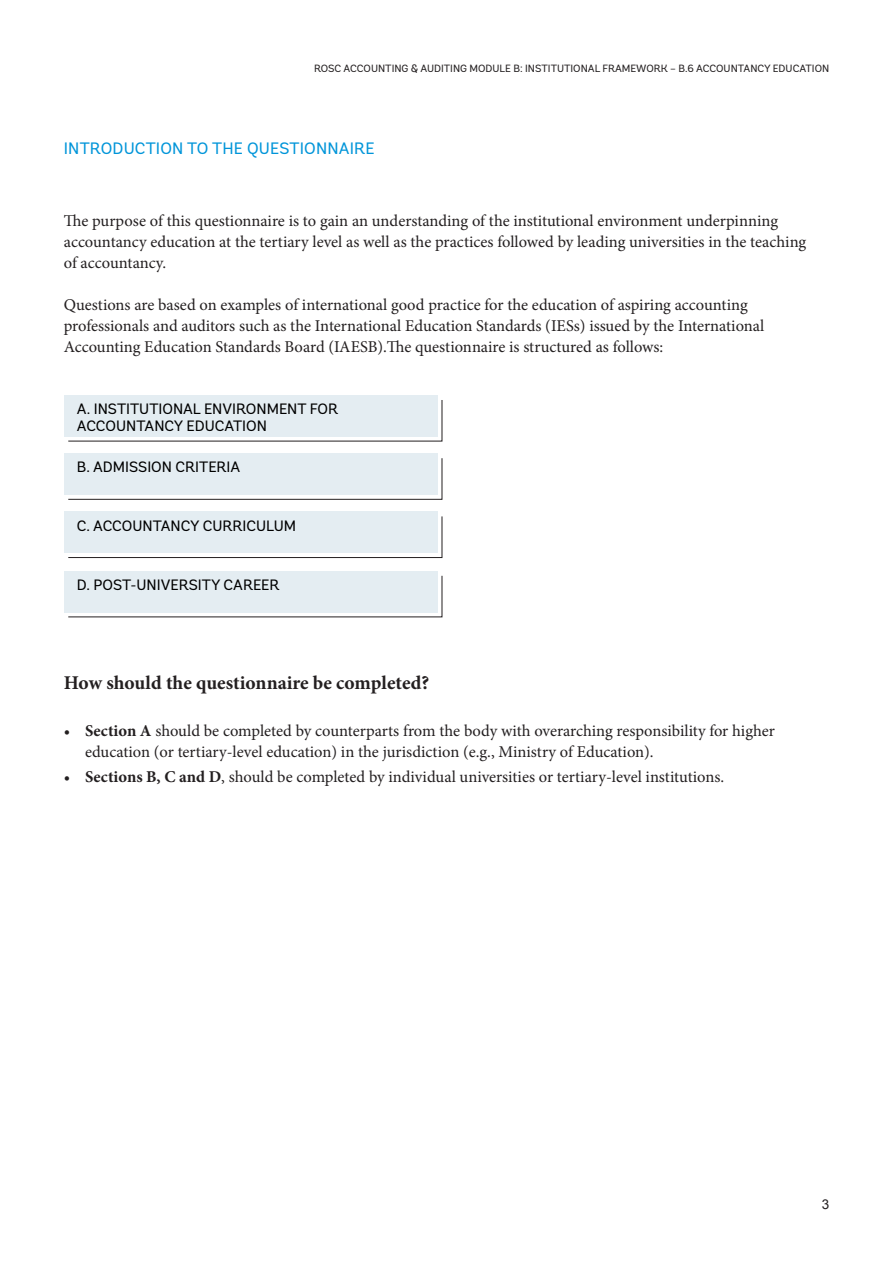
<style>
.page{position:relative;width:893px;height:1263px;background:#fff}
.page>*{position:absolute;margin:0;border:0;box-sizing:border-box;transform-origin:0 0}
.t1{font:700 19.5px "Minion Pro";color:#231f20}
.t2{font:16.5px/21px "Minion Pro";color:#231f20}
.t3{font:16.5px "Andes";letter-spacing:.01em;color:#0095d9}
.t4{font:15px "Andes";color:#000}
.t5{font:13.5px "Arial";color:#231f20}
.t6{font:10.5px "Andes";color:#231f20}
.s1{font-weight:700}
</style>
<div class="page">
<svg style="left:68px;top:399px;width:375px;height:43px"></svg>
<svg style="left:68px;top:457px;width:375px;height:43px"></svg>
<svg style="left:68px;top:516px;width:375px;height:42px"></svg>
<svg style="left:68px;top:575px;width:375px;height:43px"></svg>
<div style="left:64px;top:395px;width:373px;height:42px;background:#e4edf2"></div>
<div style="left:64px;top:454px;width:373px;height:41px;background:#e4edf2"></div>
<div style="left:64px;top:512px;width:373px;height:41px;background:#e4edf2"></div>
<div style="left:64px;top:571px;width:373px;height:41px;background:#e4edf2"></div>
<p class="t6" style="left:314px;top:62px;width:44px">ROSC ACCO</p>
<p class="t6" style="left:371px;top:62px;width:245px">UNTING &amp; AUDITING MODULE B: I NSTITUTIONAL FRAM</p>
<p class="t6" style="left:630px;top:62px;width:101px">EWORK – B.6 ACCOUNT</p>
<p class="t6" style="left:743px;top:62px;width:37px">ANCY EDU</p>
<p class="t6" style="left:793px;top:62px;width:36px">CATI ON</p>
<p class="t3" style="left:64px;top:138px;width:312px">INTRODUCTION TO THE QUESTIONNAIRE</p>
<p class="t2" style="left:64px;top:210px;width:744px">The purpose of this questionnaire is to gain an understanding of the institutional environment underpinning accountancy education at the tertiary level as well as the practices followed by leading universities in the teaching of accountancy.</p>
<p class="t2" style="left:64px;top:294px;width:702px">Questions are based on examples of international good practice for the education of aspiring accounting professionals and auditors such as the International Education Standards (IESs) issued by the International<br>Accounting Education Standards Board (IAESB).The questionnaire is structured as follows:</p>
<p class="t4" style="left:77px;top:400px;width:31px">A. INSTITUTIONAL</p>
<p class="t4" style="left:204px;top:400px;width:11px">ENVIRONMENT</p>
<p class="t4" style="left:310px;top:400px;width:10px">FOR</p>
<p class="t4" style="left:77px;top:416px;width:11px">ACCOUNTANCY</p>
<p class="t4" style="left:186px;top:416px;width:10px">EDUCATION</p>
<p class="t4" style="left:77px;top:458px;width:36px">B. ADMISSION</p>
<p class="t4" style="left:176px;top:458px;width:9px">CRITERIA</p>
<p class="t4" style="left:77px;top:516px;width:37px">C. ACCOUNTANCY</p>
<p class="t4" style="left:203px;top:516px;width:11px">CURRICULUM</p>
<p class="t4" style="left:77px;top:576px;width:69px">D. POST-UNIVERSITY</p>
<p class="t4" style="left:224px;top:576px;width:11px">CAREER</p>
<p class="t1" style="left:64px;top:669px;width:367px">How should the questionnaire be completed?</p>
<p class="t2" style="left:85px;top:720px;width:692px;text-indent:-21px">• <span class="s1">Section A</span> should be completed by counterparts from the body with overarching responsibility for higher education (or tertiary-level education) in the jurisdiction (e.g., Ministry of Education).</p>
<p class="t2" style="left:64px;top:766px;width:662px">• <span class="s1">Sections B, C and D</span>, should be completed by individual universities or tertiary-level institutions.</p>
<p class="t5" style="left:822px;top:1195px;width:9px">3</p>
</div>
